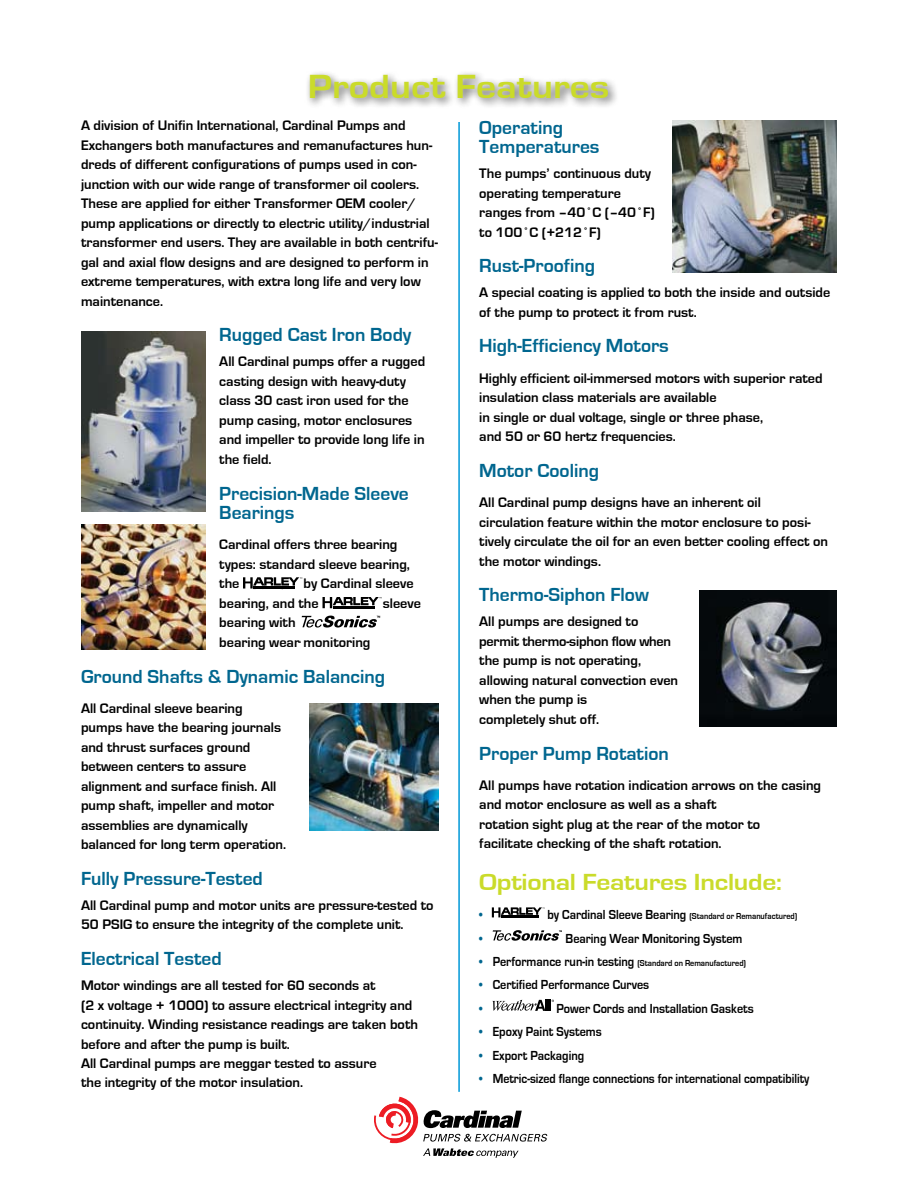
<style>
.page{position:relative;width:918px;height:1188px;background:#fff}
.page>*{position:absolute;margin:0;border:0;box-sizing:border-box;transform-origin:0 0}
.t1{font:700 34.5px "Eurostile";color:#cadb2a;scale:1.15 1}
.t2{font:700 24px "Eurostile";letter-spacing:-.01em;color:#cadb2a;scale:1.15 1}
.t3{font:700 19.5px/19.5px "Eurostile";color:#00668f}
.t4{font:700 14.25px/19.5px "Eurostile";color:#000}
.t5{font:700 13.5px/23.4px "Eurostile";color:#000;scale:.9 1}
.t6{font:700 13.5px "Eurostile";color:#000;scale:.88 1}
.t7{font:700 13.5px "Eurostile";color:#00668f;scale:.9 1}
.t8{font:700 9px "Eurostile";color:#000;scale:.9 1}
.s1{font-size:13.5px}
.s2{font-size:13.5px;color:#00668f}
.s3{color:#00668f}
</style>
<div class="page">
<hr style="left:458px;top:81px;width:2px;height:1011px;background:#0098d8">
<img style="left:81px;top:331px;width:125px;height:181px">
<img style="left:81px;top:525px;width:124px;height:124px">
<img style="left:673px;top:121px;width:164px;height:151px">
<img style="left:309px;top:704px;width:130px;height:127px">
<img style="left:700px;top:590px;width:137px;height:137px">
<div style="left:455px;top:70px;width:23px;height:52px;background:#fff"></div>
<div style="left:305px;top:70px;width:314px;height:39px;background:#000;opacity:.6"></div>
<svg style="left:243px;top:577px;width:59px;height:12px"></svg>
<svg style="left:322px;top:597px;width:60px;height:11px"></svg>
<svg style="left:302px;top:616px;width:78px;height:12px"></svg>
<svg style="left:493px;top:930px;width:69px;height:11px"></svg>
<svg style="left:492px;top:1000px;width:62px;height:11px"></svg>
<svg style="left:492px;top:907px;width:53px;height:10px"></svg>
<svg style="left:374px;top:1097px;width:173px;height:61px"></svg>
<h1 class="t1" style="left:308px;top:68px;width:264px">Product Features</h1>
<p class="t4" style="left:81px;top:116px;width:358px">A division of Unifin International, Cardinal Pumps and Exchangers both manufactures and remanufactures hun&shy;dreds of different configurations of pumps used in con&shy;junction with our wide range of transformer oil coolers.<br>These are applied for either Transformer OEM cooler/ pump applications or directly to electric utility/industrial transformer end users. They are available in both centrifu&shy;gal and axial flow designs and are designed to perform in extreme temperatures, with extra long life and very low maintenance.</p>
<h3 class="t3" style="left:219px;top:326px;width:194px">Rugged Cast Iron Body</h3>
<p class="t4" style="left:219px;top:352px;width:207px">All Cardinal pumps offer a rugged casting design with heavy-duty class 30 cast iron used for the pump casing, motor enclosures and impeller to provide long life in the field.</p>
<h3 class="t3" style="left:219px;top:484px;width:191px">Precision-Made Sleeve<br>Bearings</h3>
<p class="t4" style="left:219px;top:535px;width:192px">Cardinal offers three bearing types: standard sleeve bearing, the</p>
<p class="t4" style="left:219px;top:574px;width:196px;text-indent:84px">by Cardinal sleeve bearing, and the</p>
<p class="t4" style="left:383px;top:594px;width:40px">sleeve</p>
<p class="t4" style="left:219px;top:613px;width:153px">bearing with<br>bearing wear monitoring</p>
<h3 class="t3" style="left:81px;top:667px;width:306px">Ground Shafts &amp; Dynamic Balancing</h3>
<p class="t4" style="left:81px;top:699px;width:207px">All Cardinal sleeve bearing pumps have the bearing journals and thrust surfaces ground between centers to assure alignment and surface finish. All pump shaft, impeller and motor assemblies are dynamically balanced for long term operation.</p>
<h3 class="t3" style="left:81px;top:869px;width:183px">Fully Pressure-Tested</h3>
<p class="t4" style="left:81px;top:896px;width:354px">All Cardinal pump and motor units are pressure-tested to<br>50 PSIG to ensure the integrity of the complete unit.</p>
<h3 class="t3" style="left:81px;top:949px;width:142px">Electrical Tested</h3>
<p class="t4" style="left:81px;top:976px;width:339px">Motor windings are all tested for 60 seconds at<br>(2 x voltage + 1000) to assure electrical integrity and continuity. Winding resistance readings are taken both before and after the pump is built.<br>All Cardinal pumps are meggar tested to assure<br>the integrity of the motor insulation.</p>
<h3 class="t3" style="left:479px;top:118px;width:122px">Operating<br>Temperatures</h3>
<p class="t4" style="left:479px;top:164px;width:177px">The pumps’ continuous duty operating temperature ranges from –40˚C (–40˚F) to 100˚C (+212˚F)</p>
<h3 class="t3" style="left:479px;top:256px;width:117px">Rust-Proofing</h3>
<p class="t4" style="left:479px;top:283px;width:353px">A special coating is applied to both the inside and outside of the pump to protect it from rust.</p>
<h3 class="t3" style="left:479px;top:337px;width:191px">High-Efficiency Motors</h3>
<p class="t4" style="left:479px;top:369px;width:345px">Highly efficient oil-immersed motors with superior rated insulation class materials are available<br>in single or dual voltage, single or three phase,<br>and 50 or 60 hertz frequencies.</p>
<h3 class="t3" style="left:479px;top:461px;width:121px">Motor Cooling</h3>
<p class="t4" style="left:479px;top:493px;width:350px">All Cardinal pump designs have an inherent oil circulation feature within the motor enclosure to posi&shy;tively circulate the oil for an even better cooling effect on the motor windings.</p>
<h3 class="t3" style="left:479px;top:586px;width:171px">Thermo-Siphon Flow</h3>
<p class="t4" style="left:479px;top:612px;width:200px">All pumps are designed to permit thermo-siphon flow when the pump is not operating, allowing natural convection even when the pump is<br>completely shut off.</p>
<h3 class="t3" style="left:479px;top:744px;width:191px">Proper Pump Rotation</h3>
<p class="t4" style="left:479px;top:776px;width:343px">All pumps have rotation indication arrows on the casing and motor enclosure as well as a shaft<br>rotation sight plug at the rear of the motor to<br>facilitate checking of the shaft rotation.</p>
<h2 class="t2" style="left:479px;top:869px;width:265px">Optional Features Include:</h2>
<p class="t7" style="left:479px;top:907px;width:5px">•</p>
<p class="t8" style="left:547px;top:911px;width:279px"><span class="s1">by Cardinal Sleeve Bearing</span> (Standard or Remanufactured)</p>
<p class="t7" style="left:479px;top:931px;width:5px">•</p>
<p class="t5" style="left:566px;top:927px;width:198px">Bearing Wear Monitoring System</p>
<p class="t8" style="left:479px;top:958px;width:298px"><span class="s2">•</span> <span class="s1">Performance run-in testing</span> (Standard on Remanufactured)</p>
<p class="t5" style="left:479px;top:974px;width:190px"><span class="s3">•</span> Certified Performance Curves <span class="s3">•</span></p>
<p class="t5" style="left:557px;top:997px;width:221px">Power Cords and Installation Gaskets</p>
<p class="t5" style="left:479px;top:1020px;width:138px"><span class="s3">•</span> Epoxy Paint Systems</p>
<p class="t5" style="left:479px;top:1044px;width:118px"><span class="s3">•</span> Export Packaging</p>
<p class="t6" style="left:479px;top:1071px;width:377px"><span class="s3">•</span> Metric-sized flange connections for international compatibility</p>
</div>
